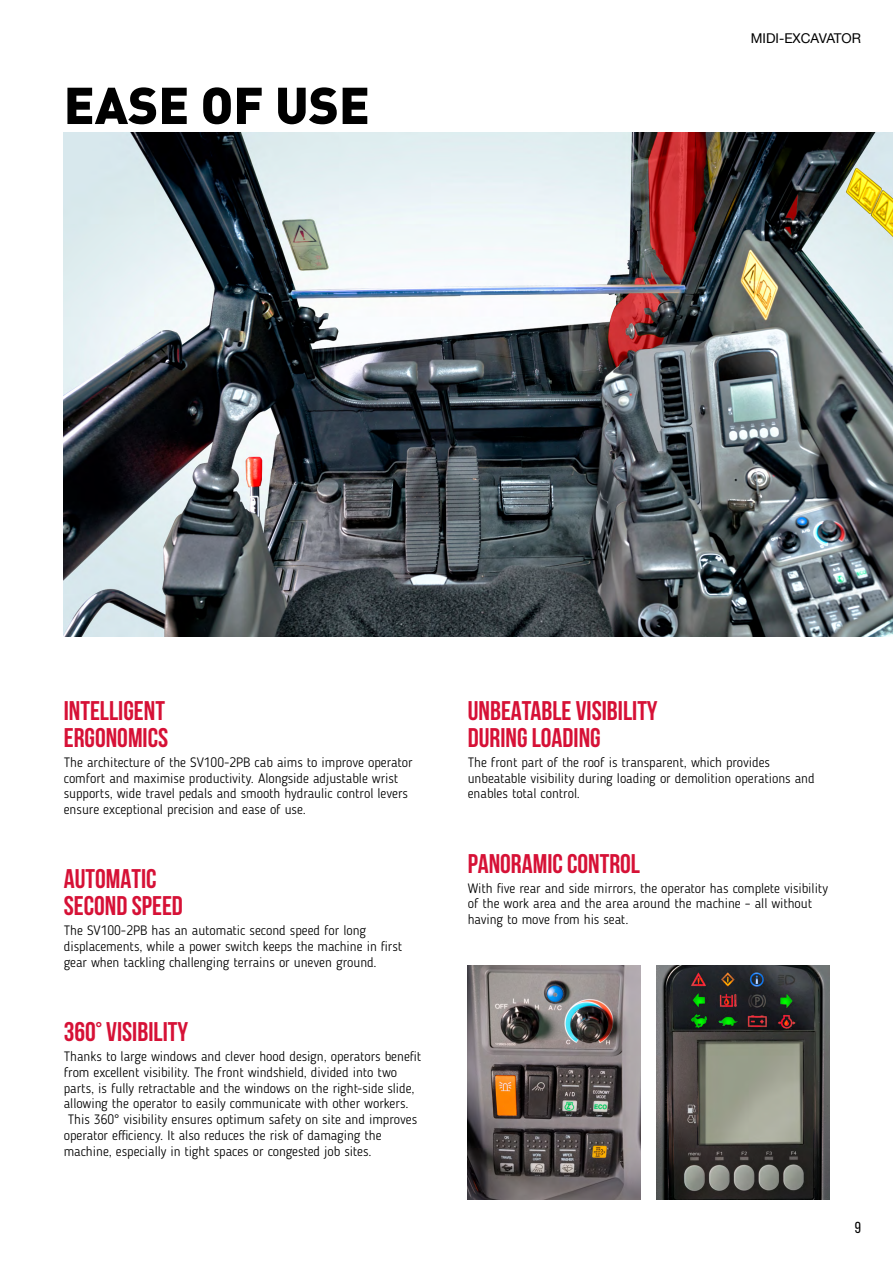
<style>
.page{position:relative;width:893px;height:1263px;background:#fff}
.page>*{position:absolute;margin:0;border:0;box-sizing:border-box;transform-origin:0 0}
.t1{font:900 51px "DINOT";color:#000}
.t2{font:700 27px/27px "Bebas Neue";color:#d61136}
.t3{font:15.9px "Bebas Neue";color:#000}
.t4{font:300 13.5px/15.8px "Blogger Sans";color:#000}
.t5{font:13.5px "Helvetica Neue LT Com";color:#000}
</style>
<div class="page">
<img style="left:64px;top:133px;width:829px;height:504px">
<img style="left:468px;top:965px;width:173px;height:234px">
<img style="left:656px;top:965px;width:173px;height:234px">
<h1 class="t1" style="left:64px;top:71px;width:308px">EASE OF USE</h1>
<p class="t5" style="left:751px;top:29px;width:112px">MIDI-EXCAVATOR</p>
<h2 class="t2" style="left:64px;top:697px;width:106px">INTELLIGENT<br>ERGONOMICS</h2>
<p class="t4" style="left:64px;top:754px;width:350px">The architecture of the SV100-2PB cab aims to improve operator comfort and maximise productivity. Alongside adjustable wrist supports, wide travel pedals and smooth hydraulic control levers ensure exceptional precision and ease of use.</p>
<h2 class="t2" style="left:64px;top:865px;width:121px">AUTOMATIC<br>SECOND SPEED</h2>
<p class="t4" style="left:64px;top:923px;width:340px">The SV100-2PB has an automatic second speed for long displacements, while a power switch keeps the machine in first gear when tackling challenging terrains or uneven ground.</p>
<h2 class="t2" style="left:64px;top:1018px;width:126px">360° VISIBILITY</h2>
<p class="t4" style="left:64px;top:1048px;width:359px">Thanks to large windows and clever hood design, operators benefit</p>
<p class="t4" style="left:64px;top:1064px;width:335px">from excellent visibility. The front windshield, divided into two</p>
<p class="t4" style="left:64px;top:1080px;width:352px">parts, is fully retractable and the windows on the right-side slide,</p>
<p class="t4" style="left:64px;top:1096px;width:346px">allowing the operator to easily communicate with other workers.</p>
<p class="t4" style="left:68px;top:1111px;width:351px">This 360° visibility ensures optimum safety on site and improves</p>
<p class="t4" style="left:64px;top:1127px;width:319px">operator efficiency. It also reduces the risk of damaging the</p>
<p class="t4" style="left:64px;top:1143px;width:309px">machine, especially in tight spaces or congested job sites.</p>
<h2 class="t2" style="left:468px;top:697px;width:191px">UNBEATABLE VISIBILITY<br>DURING LOADING</h2>
<p class="t4" style="left:468px;top:754px;width:348px">The front part of the roof is transparent, which provides unbeatable visibility during loading or demolition operations and enables total control.</p>
<h2 class="t2" style="left:468px;top:849px;width:174px">PANORAMIC CONTROL</h2>
<p class="t4" style="left:468px;top:880px;width:362px">With five rear and side mirrors, the operator has complete visibility of the work area and the area around the machine – all without having to move from his seat.</p>
<p class="t3" style="left:855px;top:1219px;width:8px">9</p>
</div>
